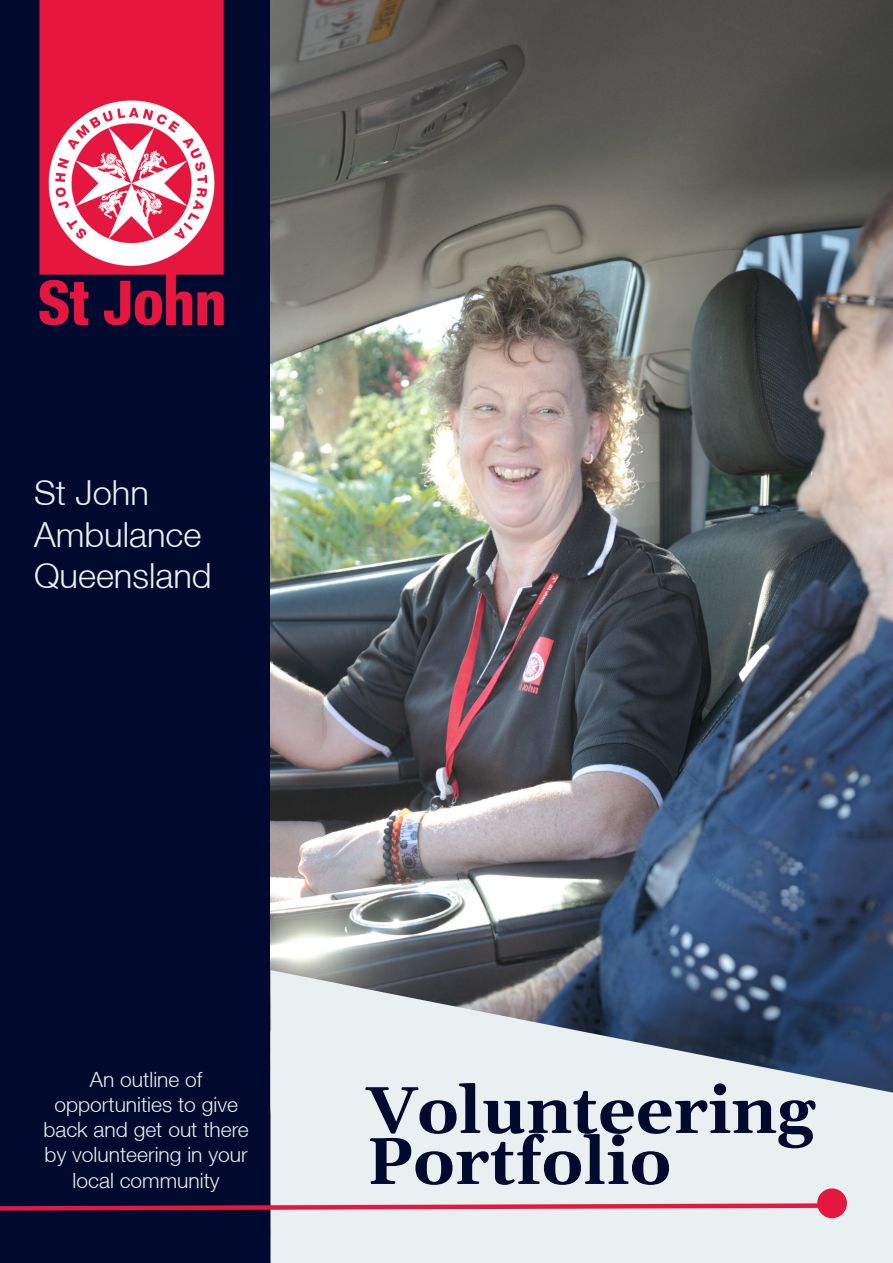
<style>
.page{position:relative;width:893px;height:1263px;background:#fff}
.page>*{position:absolute;margin:0;border:0;box-sizing:border-box;transform-origin:0 0}
.t1{font:700 66px "Gelasio";color:#00092e}
.t2{font:300 34.5px/41.4px "Helvetica Neue LT";color:#e9f0f1}
.t3{font:300 21px/25.2px "Helvetica Neue LT";color:#e9f0f1;text-align:center}
</style>
<div class="page">
<div style="left:0;top:0;width:271px;height:1263px;background:#00092e"></div>
<img style="left:38px;top:0;width:188px;height:332px">
<img style="left:271px;top:0;width:622px;height:970px">
<svg style="left:271px;top:970px;width:622px;height:293px;background:#c2cbd2"></svg>
<svg style="left:0;top:1201px;width:822px;height:12px;background:#b76e85"></svg>
<div style="left:818px;top:1189px;width:28px;height:28px;background:#e5173f;border-radius:50%"></div>
<div style="left:817px;top:1188px;width:30px;height:30px;border:2px solid #e5173f;border-radius:50%"></div>
<p class="t2" style="left:34px;top:471px;width:179px">St John<br>Ambulance<br>Queensland</p>
<p class="t3" style="left:43px;top:1066px;width:207px">An outline of opportunities to give back and get out there by volunteering in your local community</p>
<p class="t1" style="left:367px;top:1052px;width:450px">Volunteering</p>
<p class="t1" style="left:367px;top:1103px;width:306px">Portfolio</p>
</div>
